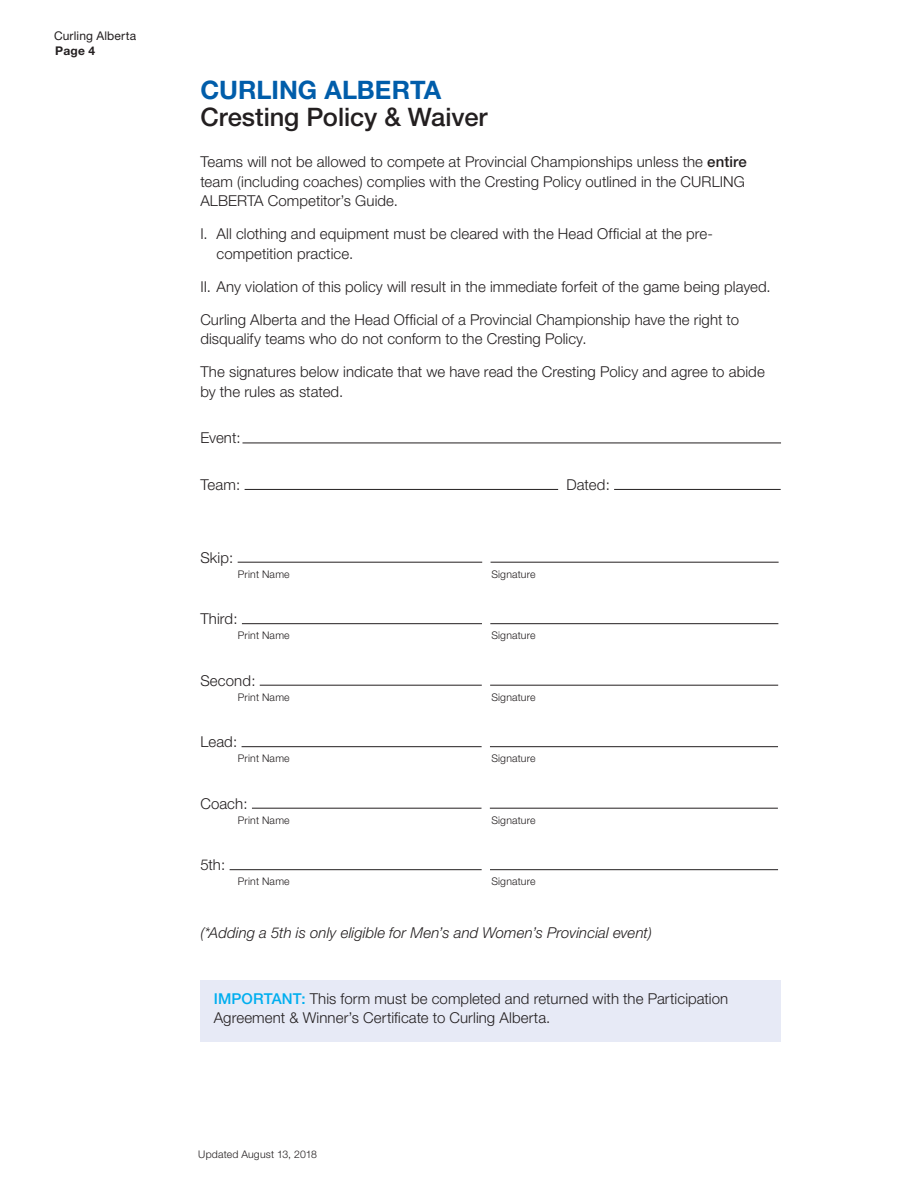
<style>
.page{position:relative;width:918px;height:1188px;background:#fff}
.page>*{position:absolute;margin:0;border:0;box-sizing:border-box;transform-origin:0 0}
.t1{font:500 25.5px "Helvetica Neue";letter-spacing:-.005em;color:#231f20}
.t2{font:700 25.5px "Helvetica Neue";color:#005daa}
.t3{font:300 15px/19.5px "Helvetica Neue";letter-spacing:.005em;color:#231f20}
.t4{font:italic 300 15px "Helvetica Neue";letter-spacing:.005em;color:#231f20}
.t5{font:12px "Helvetica Neue";letter-spacing:.015em;color:#231f20}
.t6{font:700 12px "Helvetica Neue";color:#231f20}
.t7{font:300 10.5px "Helvetica Neue";letter-spacing:.02em;color:#231f20}
.s1{font-weight:500}
.s2{font-weight:500;color:#00aeef}
</style>
<div class="page">
<div style="left:200px;top:980px;width:581px;height:61px;background:#e7eaf6"></div>
<hr style="left:242px;top:443px;width:539px;height:1px;background:#231f20">
<hr style="left:245px;top:489px;width:313px;height:1px;background:#231f20">
<hr style="left:614px;top:489px;width:167px;height:1px;background:#231f20">
<hr style="left:238px;top:562px;width:244px;height:1px;background:#231f20">
<hr style="left:491px;top:562px;width:288px;height:1px;background:#231f20">
<hr style="left:242px;top:623px;width:240px;height:1px;background:#231f20">
<hr style="left:490px;top:623px;width:288px;height:1px;background:#231f20">
<hr style="left:260px;top:685px;width:222px;height:1px;background:#231f20">
<hr style="left:490px;top:685px;width:288px;height:1px;background:#231f20">
<hr style="left:242px;top:746px;width:240px;height:1px;background:#231f20">
<hr style="left:490px;top:746px;width:288px;height:1px;background:#231f20">
<hr style="left:252px;top:808px;width:230px;height:1px;background:#231f20">
<hr style="left:490px;top:808px;width:288px;height:1px;background:#231f20">
<hr style="left:230px;top:869px;width:252px;height:1px;background:#231f20">
<hr style="left:490px;top:869px;width:288px;height:1px;background:#231f20">
<p class="t5" style="left:54px;top:29px;width:84px">Curling Alberta</p>
<p class="t6" style="left:55px;top:43px;width:41px">Page 4</p>
<h1 class="t2" style="left:200px;top:74px;width:242px">CURLING ALBERTA</h1>
<h1 class="t1" style="left:200px;top:101px;width:289px">Cresting Policy &amp; Waiver</h1>
<p class="t3" style="left:200px;top:152px;width:548px">Teams will not be allowed to compete at Provincial Championships unless the <span class="s1">entire </span>team (including coaches) complies with the Cresting Policy outlined in the CURLING<br>ALBERTA Competitor’s Guide.</p>
<p class="t3" style="left:217px;top:224px;width:498px;text-indent:-16px">I. All clothing and equipment must be cleared with the Head Official at the pre&shy;competition practice.</p>
<p class="t3" style="left:200px;top:276px;width:572px">II. Any violation of this policy will result in the immediate forfeit of the game being played.</p>
<p class="t3" style="left:200px;top:309px;width:540px">Curling Alberta and the Head Official of a Provincial Championship have the right to disqualify teams who do not conform to the Cresting Policy.</p>
<p class="t3" style="left:200px;top:362px;width:566px">The signatures below indicate that we have read the Cresting Policy and agree to abide by the rules as stated.</p>
<p class="t3" style="left:200px;top:428px;width:42px">Event:</p>
<p class="t3" style="left:200px;top:474px;width:42px">Team:</p>
<p class="t3" style="left:566px;top:474px;width:45px">Dated:</p>
<p class="t3" style="left:200px;top:547px;width:35px">Skip:</p>
<p class="t7" style="left:238px;top:567px;width:53px">Print Name</p>
<p class="t7" style="left:491px;top:567px;width:46px">Signature</p>
<p class="t3" style="left:200px;top:609px;width:39px">Third:</p>
<p class="t7" style="left:238px;top:629px;width:53px">Print Name</p>
<p class="t7" style="left:491px;top:629px;width:46px">Signature</p>
<p class="t3" style="left:200px;top:670px;width:57px">Second:</p>
<p class="t7" style="left:238px;top:690px;width:53px">Print Name</p>
<p class="t7" style="left:491px;top:690px;width:46px">Signature</p>
<p class="t3" style="left:200px;top:732px;width:39px">Lead:</p>
<p class="t7" style="left:238px;top:752px;width:53px">Print Name</p>
<p class="t7" style="left:491px;top:752px;width:46px">Signature</p>
<p class="t3" style="left:200px;top:793px;width:49px">Coach:</p>
<p class="t7" style="left:238px;top:813px;width:53px">Print Name</p>
<p class="t7" style="left:491px;top:813px;width:46px">Signature</p>
<p class="t3" style="left:200px;top:855px;width:27px">5th:</p>
<p class="t7" style="left:238px;top:875px;width:53px">Print Name</p>
<p class="t7" style="left:491px;top:875px;width:46px">Signature</p>
<p class="t4" style="left:200px;top:923px;width:453px">(*Adding a 5th is only eligible for Men’s and Women’s Provincial event)</p>
<p class="t3" style="left:214px;top:988px;width:516px"><span class="s2">IMPORTANT:</span> This form must be completed and returned with the Participation<br>Agreement &amp; Winner’s Certificate to Curling Alberta.</p>
<p class="t7" style="left:198px;top:1148px;width:120px">Updated August 13, 2018</p>
</div>
